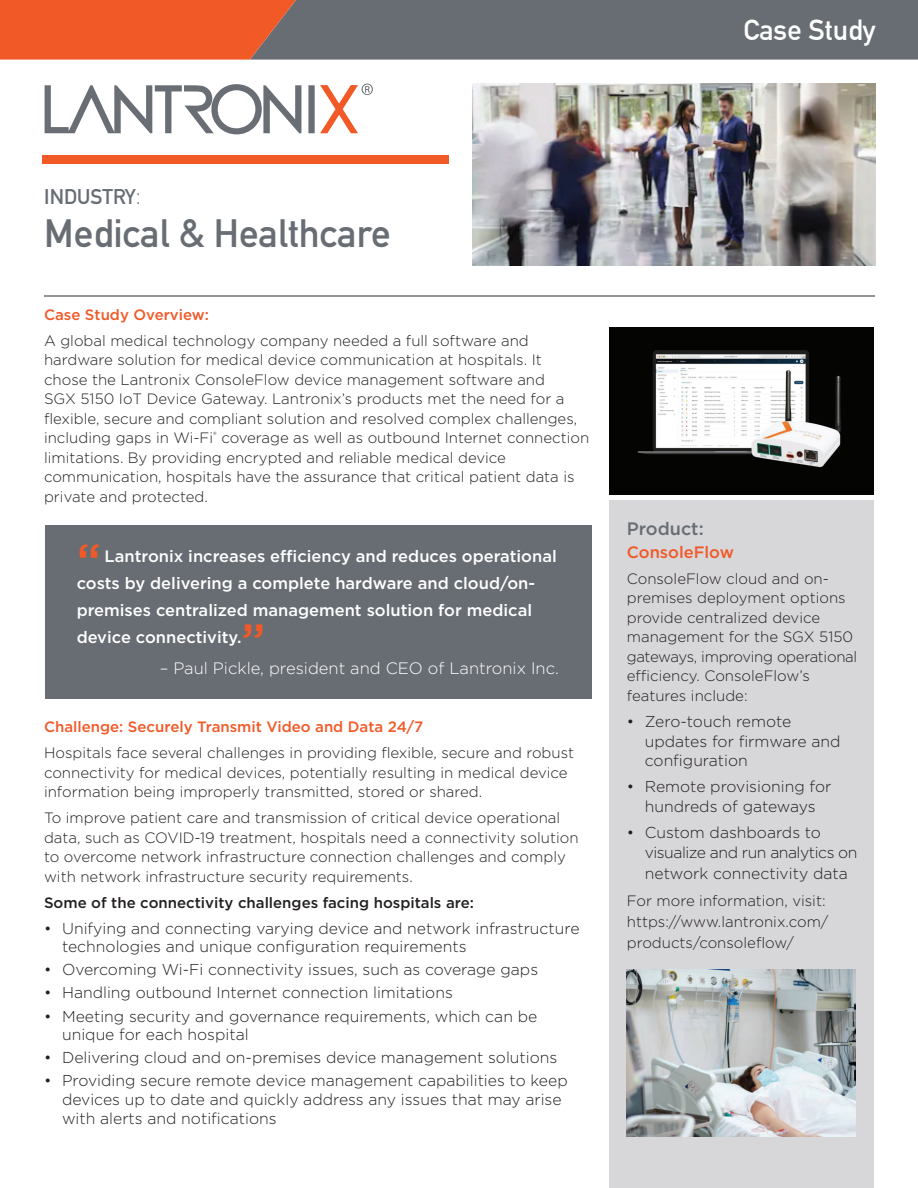
<style>
.page{position:relative;width:918px;height:1188px;background:#fff}
.page>*{position:absolute;margin:0;border:0;box-sizing:border-box;transform-origin:0 0}
.t1{font:500 48px "Gotham";color:#f15927}
.t2{font:39px "DIN Mittelschrift";color:#686d74}
.t3{font:700 28.5px "DIN Alternate";color:#fff}
.t4{font:21px "DIN Mittelschrift";color:#686d74}
.t5{font:500 18px "Gotham";color:#686d74}
.t6{font:500 16.5px/27px "Gotham";color:#fff}
.t7{font:300 16.5px "Gotham";color:#fff}
.t8{font:500 16.5px "Gotham";color:#f15927}
.t9{font:300 15.75px/18.8px "Gotham";color:#231f20}
.t10{font:300 15.75px/19.5px "Gotham";letter-spacing:-.03em;color:#231f20}
.t11{font:300 15px/19.5px "Gotham";color:#231f20}
.t12{font:500 15px "Gotham";color:#f15927}
.t13{font:500 15px "Gotham";color:#231f20}
.s1{font-family:"Gotham";font-weight:300}
</style>
<div class="page">
<div style="left:609px;top:501px;width:265px;height:687px;background:#d7d6d9"></div>
<hr style="left:44px;top:295px;width:831px;height:2px;background:#939598">
<div style="left:42px;top:155px;width:406px;height:8px;background:#f15927"></div>
<svg style="left:45px;top:84px;width:256px;height:50px"></svg>
<svg style="left:308px;top:84px;width:65px;height:49px"></svg>
<div style="left:45px;top:525px;width:547px;height:173px;background:#686d74"></div>
<svg style="left:0;top:0;width:918px;height:60px"></svg>
<img style="left:472px;top:84px;width:403px;height:181px">
<img style="left:627px;top:970px;width:228px;height:166px">
<img style="left:610px;top:327px;width:264px;height:168px">
<h3 class="t3" style="left:744px;top:9px;width:133px">Case Study</h3>
<h3 class="t4" style="left:44px;top:184px;width:98px">INDUSTRY<span class="s1">:</span></h3>
<h2 class="t2" style="left:44px;top:210px;width:348px">Medical &amp; Healthcare</h2>
<p class="t12" style="left:44px;top:305px;width:166px">Case Study Overview:</p>
<p class="t11" style="left:44px;top:330px;width:547px">A global medical technology company needed a full software and hardware solution for medical device communication at hospitals. It<br>chose the Lantronix ConsoleFlow device management software and<br>SGX 5150 IoT Device Gateway. Lantronix’s products met the need for a flexible, secure and compliant solution and resolved complex challenges, including gaps in Wi-Fi<sup>®</sup> coverage as well as outbound Internet connection limitations. By providing encrypted and reliable medical device communication, hospitals have the assurance that critical patient data is private and protected.</p>
<h1 class="t1" style="left:77px;top:530px;width:26px">“</h1>
<p class="t6" style="left:77px;top:542px;width:482px;text-indent:28px">Lantronix increases efficiency and reduces operational costs by delivering a complete hardware and cloud/on&shy;premises centralized management solution for medical device connectivity.</p>
<h1 class="t1" style="left:242px;top:610px;width:26px">”</h1>
<p class="t7" style="left:160px;top:658px;width:401px">– Paul Pickle, president and CEO of Lantronix Inc.</p>
<p class="t12" style="left:44px;top:717px;width:381px">Challenge: Securely Transmit Video and Data 24/7</p>
<p class="t11" style="left:44px;top:743px;width:532px">Hospitals face several challenges in providing flexible, secure and robust connectivity for medical devices, potentially resulting in medical device information being improperly transmitted, stored or shared.</p>
<p class="t11" style="left:44px;top:808px;width:536px">To improve patient care and transmission of critical device operational data, such as COVID-19 treatment, hospitals need a connectivity solution to overcome network infrastructure connection challenges and comply with network infrastructure security requirements.</p>
<p class="t13" style="left:44px;top:893px;width:431px">Some of the connectivity challenges facing hospitals are:</p>
<p class="t9" style="left:62px;top:918px;width:519px;text-indent:-18px">• Unifying and connecting varying device and network infrastructure technologies and unique configuration requirements</p>
<p class="t9" style="left:44px;top:960px;width:496px">• Overcoming Wi-Fi connectivity issues, such as coverage gaps</p>
<p class="t9" style="left:44px;top:983px;width:410px">• Handling outbound Internet connection limitations</p>
<p class="t9" style="left:62px;top:1006px;width:477px;text-indent:-18px">• Meeting security and governance requirements, which can be unique for each hospital</p>
<p class="t9" style="left:44px;top:1048px;width:515px">• Delivering cloud and on-premises device management solutions</p>
<p class="t9" style="left:62px;top:1071px;width:507px;text-indent:-18px">• Providing secure remote device management capabilities to keep devices up to date and quickly address any issues that may arise with alerts and notifications</p>
<p class="t5" style="left:627px;top:517px;width:78px">Product:</p>
<p class="t8" style="left:627px;top:541px;width:109px">ConsoleFlow</p>
<p class="t11" style="left:627px;top:568px;width:232px">ConsoleFlow cloud and on&shy;premises deployment options provide centralized device management for the SGX 5150 gateways, improving operational efficiency. ConsoleFlow’s features include:</p>
<p class="t9" style="left:645px;top:711px;width:197px;line-height:19.5px;text-indent:-18px">• Zero-touch remote updates for firmware and configuration</p>
<p class="t9" style="left:627px;top:777px;width:206px;line-height:19.5px;text-align:center">• Remote provisioning for hundreds of gateways</p>
<p class="t10" style="left:645px;top:822px;width:214px;text-indent:-18px">• Custom dashboards to visualize and run analytics on</p>
<p class="t9" style="left:645px;top:863px;width:204px">network connectivity data</p>
<p class="t11" style="left:627px;top:890px;width:203px;line-height:21px">For more information, visit: https://www.lantronix.com/ products/consoleflow/</p>
</div>
